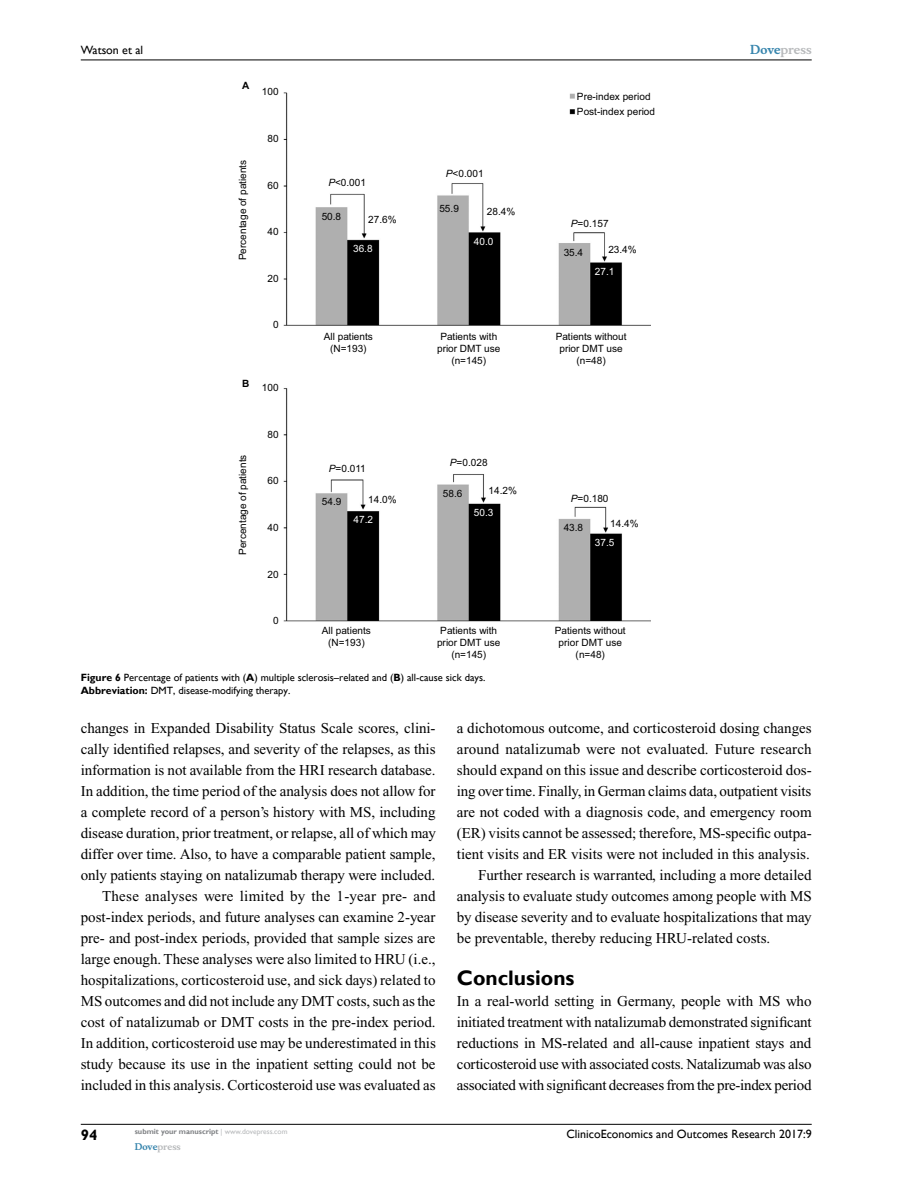
<style>
.page{position:relative;width:918px;height:1188px;background:#fff}
.page>*{position:absolute;margin:0;border:0;box-sizing:border-box;transform-origin:0 0}
.t1{font:700 21px "Gill Sans";color:#000}
.t2{font:15px/21px "Times New Roman";color:#000;text-align:right}
.t3{font:700 15px "Gill Sans";color:#000}
.t4{font:12px "Gill Sans";color:#000}
.t5{font:700 12px "Musee";color:#b8babc}
.t6{font:10.5px/13.5px "Gill Sans";color:#000}
.t7{font:10.05px/12px "Arial";color:#000;text-align:center}
.t8{font:10.05px "Arial";color:#fff}
.t9{font:700 10.05px "Arial";color:#000}
.t10{font:700 9px "Musee";color:#b8babc}
.t11{font:700 7.5px "Gill Sans";color:#808285}
.s1{font-style:italic}
.s2{font-weight:700}
.s3{color:#3785ad}
.s4{font-weight:400;color:#b8babc}
</style>
<div class="page">
<hr style="left:81px;top:1124px;width:731px;height:1px;background:#000">
<hr style="left:81px;top:60px;width:731px;height:1px;background:#000">
<img style="left:283px;top:92px;width:368px;height:530px">
<p class="t4" style="left:81px;top:43px;width:64px">Watson et al</p>
<p class="t9" style="left:242px;top:79px;width:9px">A</p>
<p class="t7" style="left:262px;top:86px;width:18px">100</p>
<p class="t7" style="left:236px;top:260px;width:102px;rotate:-90deg">Percentage of patients</p>
<p class="t7" style="left:268px;top:132px;width:13px">80</p>
<p class="t7" style="left:268px;top:179px;width:13px">60</p>
<p class="t7" style="left:268px;top:225px;width:13px">40</p>
<p class="t7" style="left:268px;top:272px;width:13px">20</p>
<p class="t7" style="left:273px;top:319px;width:7px">0</p>
<p class="t9" style="left:242px;top:376px;width:9px">B</p>
<p class="t7" style="left:236px;top:555px;width:102px;rotate:-90deg">Percentage of patients</p>
<p class="t7" style="left:262px;top:381px;width:18px">100</p>
<p class="t7" style="left:268px;top:428px;width:13px">80</p>
<p class="t7" style="left:268px;top:475px;width:13px">60</p>
<p class="t7" style="left:268px;top:521px;width:13px">40</p>
<p class="t7" style="left:268px;top:568px;width:13px">20</p>
<p class="t7" style="left:273px;top:614px;width:7px">0</p>
<p class="t7" style="left:577px;top:88px;width:80px;line-height:15.5px;text-align:left">Pre-index period<br>Post-index period</p>
<p class="t7" style="left:446px;top:167px;width:39px"><span class="s1">P</span>&lt;0.001</p>
<p class="t7" style="left:328px;top:177px;width:39px"><span class="s1">P</span>&lt;0.001</p>
<p class="t7" style="left:322px;top:210px;width:21px">50.8</p>
<p class="t7" style="left:368px;top:214px;width:30px">27.6%</p>
<p class="t8" style="left:353px;top:242px;width:21px">36.8</p>
<p class="t7" style="left:439px;top:202px;width:21px">55.9</p>
<p class="t7" style="left:487px;top:205px;width:30px">28.4%</p>
<p class="t8" style="left:474px;top:235px;width:21px">40.0</p>
<p class="t7" style="left:571px;top:218px;width:39px"><span class="s1">P</span>=0.157</p>
<p class="t7" style="left:564px;top:246px;width:21px">35.4</p>
<p class="t7" style="left:608px;top:243px;width:30px">23.4%</p>
<p class="t8" style="left:595px;top:264px;width:21px">27.1</p>
<p class="t7" style="left:324px;top:330px;width:51px">All patients (N=193)</p>
<p class="t7" style="left:437px;top:330px;width:65px">Patients with prior DMT use (n=145)</p>
<p class="t7" style="left:556px;top:330px;width:72px">Patients without prior DMT use (n=48)</p>
<p class="t7" style="left:329px;top:462px;width:38px"><span class="s1">P</span>=0.011</p>
<p class="t7" style="left:450px;top:457px;width:39px"><span class="s1">P</span>=0.028</p>
<p class="t7" style="left:322px;top:495px;width:21px">54.9</p>
<p class="t7" style="left:368px;top:494px;width:30px">14.0%</p>
<p class="t7" style="left:443px;top:487px;width:21px">58.6</p>
<p class="t7" style="left:489px;top:485px;width:30px">14.2%</p>
<p class="t7" style="left:571px;top:492px;width:39px"><span class="s1">P</span>=0.180</p>
<p class="t8" style="left:354px;top:512px;width:21px">47.2</p>
<p class="t8" style="left:474px;top:506px;width:21px">50.3</p>
<p class="t7" style="left:564px;top:521px;width:21px">43.8</p>
<p class="t7" style="left:610px;top:517px;width:30px">14.4%</p>
<p class="t8" style="left:595px;top:535px;width:21px">37.5</p>
<p class="t7" style="left:322px;top:624px;width:51px">All patients (N=193)</p>
<p class="t7" style="left:437px;top:624px;width:65px">Patients with prior DMT use (n=145)</p>
<p class="t7" style="left:555px;top:624px;width:72px">Patients without prior DMT use (n=48)</p>
<p class="t6" style="left:81px;top:670px;width:406px"><span class="s2">Figure 6</span> Percentage of patients with (<span class="s2">A</span>) multiple sclerosis–related and (<span class="s2">B</span>) all-cause sick days.<br><span class="s2">Abbreviation:</span> DMT, disease-modifying therapy.</p>
<p class="t5" style="left:750px;top:43px;width:63px"><span class="s3">Dove</span>press</p>
<p class="t2" style="left:81px;top:718px;width:357px">changes in Expanded Disability Status Scale scores, clini&shy;cally identified relapses, and severity of the relapses, as this information is not available from the HRI research database.<br>In addition, the time period of the analysis does not allow for a complete record of a person’s history with MS, including disease duration, prior treatment, or relapse, all of which may differ over time. Also, to have a comparable patient sample, only patients staying on natalizumab therapy were included.<br>These analyses were limited by the 1-year pre- and post-index periods, and future analyses can examine 2-year pre- and post-index periods, provided that sample sizes are large enough. These analyses were also limited to HRU (i.e., hospitalizations, corticosteroid use, and sick days) related to MS outcomes and did not include any DMT costs, such as the cost of natalizumab or DMT costs in the pre-index period.<br>In addition, corticosteroid use may be underestimated in this study because its use in the inpatient setting could not be included in this analysis. Corticosteroid use was evaluated as</p>
<p class="t2" style="left:457px;top:718px;width:356px">a dichotomous outcome, and corticosteroid dosing changes</p>
<p class="t2" style="left:457px;top:739px;width:356px">around natalizumab were not evaluated. Future research</p>
<p class="t2" style="left:457px;top:760px;width:356px">should expand on this issue and describe corticosteroid dos-</p>
<p class="t2" style="left:457px;top:781px;width:356px">ing over time. Finally, in German claims data, outpatient visits</p>
<p class="t2" style="left:457px;top:802px;width:356px">are not coded with a diagnosis code, and emergency room</p>
<p class="t2" style="left:457px;top:823px;width:356px">(ER) visits cannot be assessed; therefore, MS-specific outpa-</p>
<p class="t2" style="left:457px;top:844px;width:354px">tient visits and ER visits were not included in this analysis.</p>
<p class="t2" style="left:478px;top:865px;width:335px">Further research is warranted, including a more detailed</p>
<p class="t2" style="left:457px;top:886px;width:356px">analysis to evaluate study outcomes among people with MS</p>
<p class="t2" style="left:457px;top:907px;width:356px">by disease severity and to evaluate hospitalizations that may</p>
<p class="t2" style="left:457px;top:928px;width:315px">be preventable, thereby reducing HRU-related costs.</p>
<h1 class="t1" style="left:457px;top:966px;width:119px">Conclusions</h1>
<p class="t2" style="left:457px;top:991px;width:356px;text-align:justify">In a real-world setting in Germany, people with MS who initiated treatment with natalizumab demonstrated significant reductions in MS-related and all-cause inpatient stays and corticosteroid use with associated costs. Natalizumab was also associated with significant decreases from the pre-index period</p>
<p class="t3" style="left:81px;top:1126px;width:18px">94</p>
<p class="t11" style="left:135px;top:1127px;width:154px">submit your manuscript <span class="s4">| www.dovepress.com</span></p>
<p class="t10" style="left:135px;top:1141px;width:48px"><span class="s3">Dove</span>press</p>
<p class="t4" style="left:566px;top:1127px;width:247px">ClinicoEconomics and Outcomes Research 2017:9</p>
</div>
